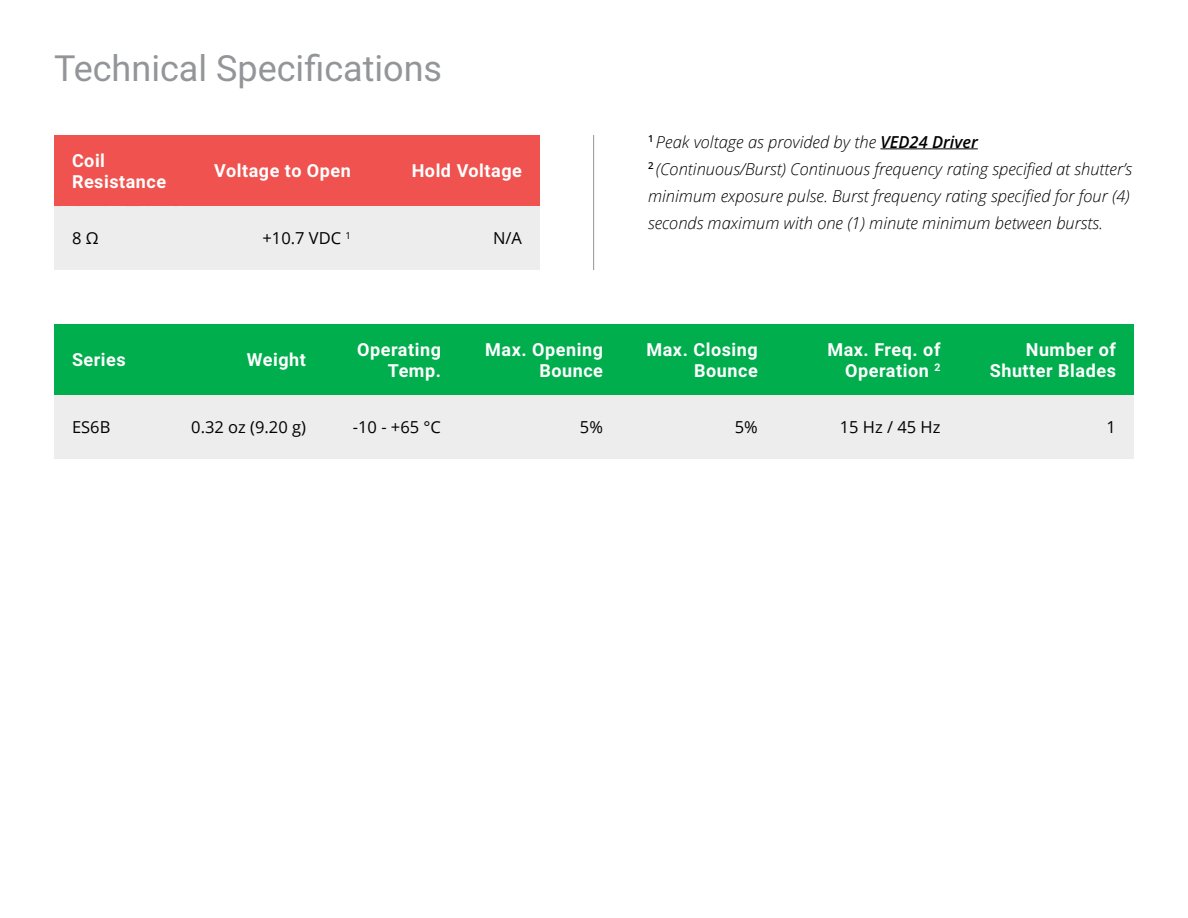
<style>
.page{position:relative;width:1188px;height:918px;background:#fff}
.page>*{position:absolute;margin:0;border:0;box-sizing:border-box;transform-origin:0 0}
.t1{font:36px "Roboto";color:#939598}
.t2{font:700 18px/21.6px "Roboto";letter-spacing:.03em;color:#fff;text-align:right}
.t3{font:italic 300 16.5px/27px "Open Sans";color:#000}
.t4{font:16.5px "Open Sans";color:#000}
.s1{font-weight:600}
</style>
<div class="page">
<div style="left:54px;top:324px;width:1080px;height:71px;background:#00ae4d"></div>
<div style="left:54px;top:395px;width:1080px;height:64px;background:#ededed"></div>
<svg style="left:54px;top:135px;width:486px;height:135px;background:#ee9c99"></svg>
<hr style="left:593px;top:135px;width:1px;height:135px;background:#939598">
<hr style="left:880px;top:148px;width:98px;height:1px;background:#000">
<h1 class="t1" style="left:54px;top:43px;width:390px">Technical Specifications</h1>
<p class="t2" style="left:72px;top:149px;width:96px;text-align:left">Coil<br>Resistance</p>
<p class="t2" style="left:214px;top:159px;width:138px">Voltage to Open</p>
<p class="t2" style="left:412px;top:159px;width:112px">Hold Voltage</p>
<p class="t4" style="left:72px;top:227px;width:28px">8 Ω</p>
<p class="t4" style="left:263px;top:227px;width:90px">+10.7 VDC <sup>1</sup></p>
<p class="t4" style="left:493px;top:227px;width:30px">N/A</p>
<p class="t3" style="left:648px;top:128px;width:486px"><sup>1</sup> Peak voltage as provided by the <span class="s1">VED24 Driver<br></span><sup>2</sup> (Continuous/Burst) Continuous frequency rating specified at shutter’s minimum exposure pulse. Burst frequency rating specified for four (4) seconds maximum with one (1) minute minimum between bursts.</p>
<p class="t2" style="left:72px;top:348px;width:55px">Series</p>
<p class="t2" style="left:247px;top:348px;width:61px">Weight</p>
<p class="t2" style="left:357px;top:338px;width:85px">Operating<br>Temp.</p>
<p class="t2" style="left:485px;top:338px;width:119px">Max. Opening<br>Bounce</p>
<p class="t2" style="left:646px;top:338px;width:113px">Max. Closing<br>Bounce</p>
<p class="t2" style="left:827px;top:338px;width:115px">Max. Freq. of<br>Operation <sup>2</sup></p>
<p class="t2" style="left:990px;top:338px;width:128px">Number of<br>Shutter Blades</p>
<p class="t4" style="left:72px;top:416px;width:40px">ES6B</p>
<p class="t4" style="left:191px;top:416px;width:116px">0.32 oz (9.20 g)</p>
<p class="t4" style="left:353px;top:416px;width:90px">-10 - +65 °C</p>
<p class="t4" style="left:580px;top:416px;width:25px">5%</p>
<p class="t4" style="left:735px;top:416px;width:25px">5%</p>
<p class="t4" style="left:840px;top:416px;width:102px">15 Hz / 45 Hz</p>
<p class="t4" style="left:1107px;top:416px;width:11px">1</p>
</div>
